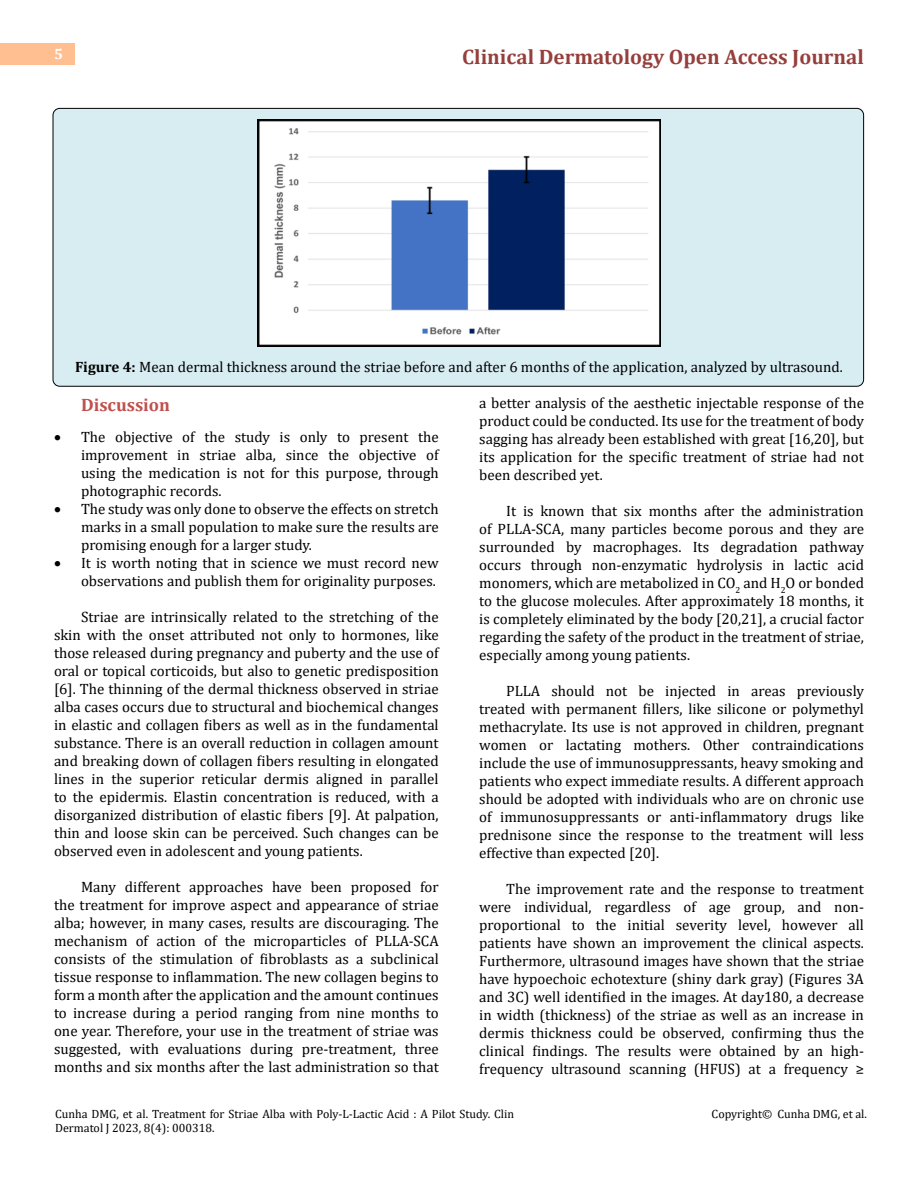
<style>
.page{position:relative;width:918px;height:1188px;background:#fff}
.page>*{position:absolute;margin:0;border:0;box-sizing:border-box;transform-origin:0 0}
.t1{font:700 21px "Cambria";color:#953f3c}
.t2{font:700 18px "Cambria";color:#c0504d}
.t3{font:15px/18px "Cambria";color:#000;text-align:justify}
.t4{font:700 15px "Cambria";color:#fff}
.t5{font:12px/14.4px "Cambria";color:#000}
.s1{font-weight:700}
</style>
<div class="page">
<div style="left:0;top:43px;width:75px;height:21px;background:#ffbf91"></div>
<div style="left:53px;top:108px;width:811px;height:278px;background:#d8edf2;border-radius:7px"></div>
<img style="left:257px;top:120px;width:404px;height:226px">
<p class="t4" style="left:54px;top:44px;width:10px">5</p>
<h1 class="t1" style="left:462px;top:42px;width:403px">Clinical Dermatology Open Access Journal</h1>
<p class="t3" style="left:75px;top:357px;width:769px"><span class="s1">Figure 4:</span> Mean dermal thickness around the striae before and after 6 months of the application, analyzed by ultrasound.</p>
<p class="t2" style="left:81px;top:392px;width:91px">Discussion</p>
<p class="t3" style="left:81px;top:428px;width:359px;text-indent:-27px">• The objective of the study is only to present the improvement in striae alba, since the objective of using the medication is not for this purpose, through photographic records.</p>
<p class="t3" style="left:81px;top:500px;width:359px;text-indent:-27px">• The study was only done to observe the effects on stretch marks in a small population to make sure the results are promising enough for a larger study.</p>
<p class="t3" style="left:54px;top:554px;width:386px;text-align:right">• It is worth noting that in science we must record new observations and publish them for originality purposes.</p>
<p class="t3" style="left:54px;top:608px;width:386px;text-indent:27px">Striae are intrinsically related to the stretching of the skin with the onset attributed not only to hormones, like those released during pregnancy and puberty and the use of oral or topical corticoids, but also to genetic predisposition [6]. The thinning of the dermal thickness observed in striae alba cases occurs due to structural and biochemical changes in elastic and collagen fibers as well as in the fundamental substance. There is an overall reduction in collagen amount and breaking down of collagen fibers resulting in elongated lines in the superior reticular dermis aligned in parallel to the epidermis. Elastin concentration is reduced, with a disorganized distribution of elastic fibers [9]. At palpation, thin and loose skin can be perceived. Such changes can be observed even in adolescent and young patients.</p>
<p class="t3" style="left:54px;top:878px;width:386px;text-indent:27px">Many different approaches have been proposed for the treatment for improve aspect and appearance of striae alba; however, in many cases, results are discouraging. The mechanism of action of the microparticles of PLLA-SCA consists of the stimulation of fibroblasts as a subclinical tissue response to inflammation. The new collagen begins to form a month after the application and the amount continues to increase during a period ranging from nine months to one year. Therefore, your use in the treatment of striae was suggested, with evaluations during pre-treatment, three months and six months after the last administration so that</p>
<p class="t3" style="left:479px;top:393px;width:386px">a better analysis of the aesthetic injectable response of the product could be conducted. Its use for the treatment of body sagging has already been established with great [16,20], but its application for the specific treatment of striae had not been described yet.</p>
<p class="t3" style="left:479px;top:501px;width:386px;text-indent:27px">It is known that six months after the administration of PLLA-SCA, many particles become porous and they are surrounded by macrophages. Its degradation pathway occurs through non-enzymatic hydrolysis in lactic acid monomers, which are metabolized in CO<sub>2</sub> and H<sub>2</sub>O or bonded to the glucose molecules. After approximately 18 months, it is completely eliminated by the body [20,21], a crucial factor regarding the safety of the product in the treatment of striae, especially among young patients.</p>
<p class="t3" style="left:479px;top:681px;width:386px;text-indent:27px">PLLA should not be injected in areas previously treated with permanent fillers, like silicone or polymethyl methacrylate. Its use is not approved in children, pregnant women or lactating mothers. Other contraindications include the use of immunosuppressants, heavy smoking and patients who expect immediate results. A different approach should be adopted with individuals who are on chronic use of immunosuppressants or anti-inflammatory drugs like prednisone since the response to the treatment will less effective than expected [20].</p>
<p class="t3" style="left:479px;top:879px;width:386px;text-indent:27px">The improvement rate and the response to treatment were individual, regardless of age group, and non&shy;proportional to the initial severity level, however all patients have shown an improvement the clinical aspects.<br>Furthermore, ultrasound images have shown that the striae have hypoechoic echotexture (shiny dark gray) (Figures 3A and 3C) well identified in the images. At day180, a decrease in width (thickness) of the striae as well as an increase in dermis thickness could be observed, confirming thus the clinical findings. The results were obtained by an high&shy;frequency ultrasound scanning (HFUS) at a frequency ≥</p>
<p class="t5" style="left:55px;top:1106px;width:460px">Cunha DMG, et al. Treatment for Striae Alba with Poly-L-Lactic Acid : A Pilot Study. Clin<br>Dermatol J 2023, 8(4): 000318.</p>
<p class="t5" style="left:712px;top:1106px;width:157px">Copyright© Cunha DMG, et al.</p>
</div>
